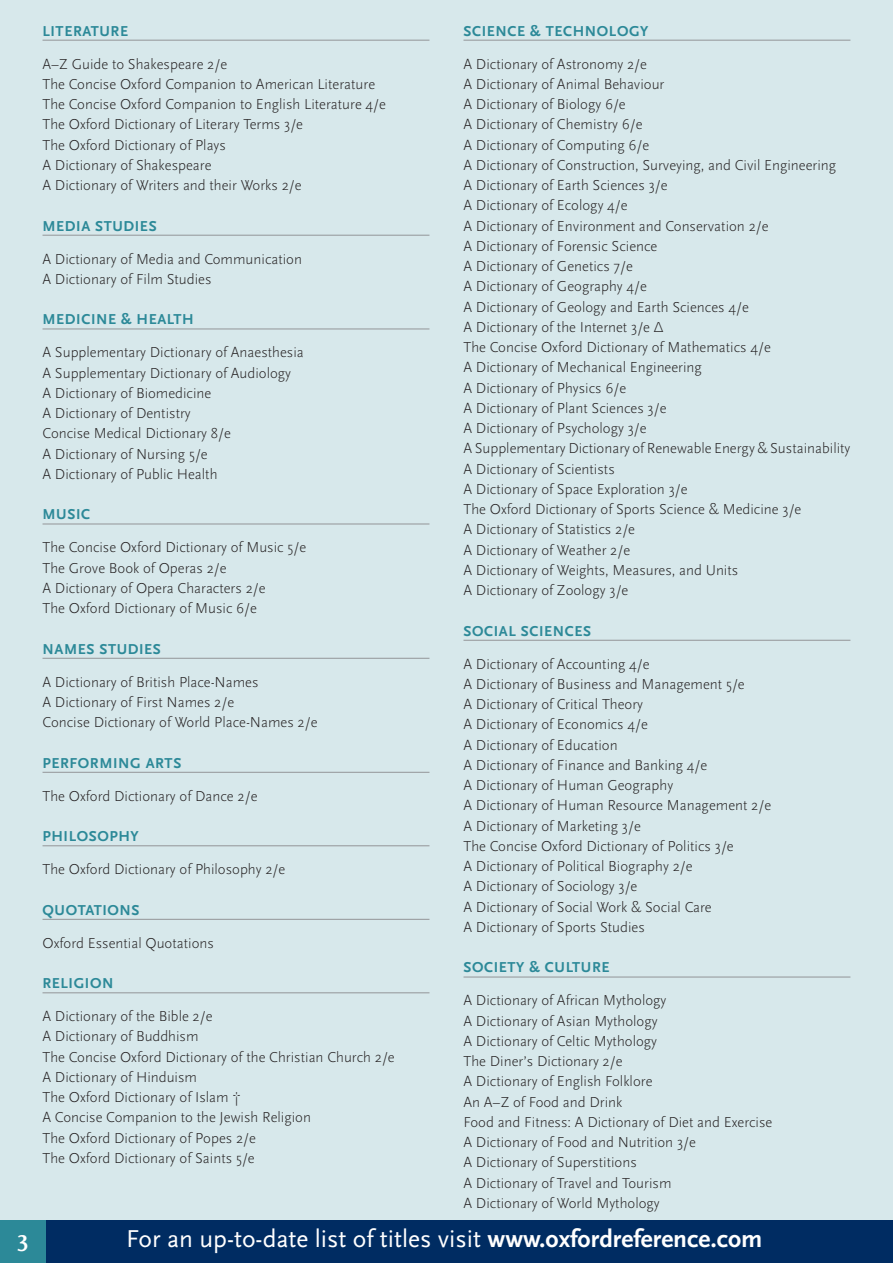
<style>
.page{position:relative;width:893px;height:1263px;background:#d7e8eb}
.page>*{position:absolute;margin:0;border:0;box-sizing:border-box;transform-origin:0 0}
.t1{font:25.5px "Scala Sans Pro";color:#fff}
.t2{font:700 24px "Scala Caps";color:#fff}
.t3{font:300 15px/20.2px "Scala Sans Pro";color:#231f20}
.t4{font:700 15px "Scala Sans Pro";letter-spacing:.04em;color:#2c8998}
.s1{font-weight:700}
</style>
<div class="page">
<div style="left:0;top:1220px;width:893px;height:43px;background:#002c62"></div>
<hr style="left:43px;top:40px;width:386px;height:1px;background:#939598">
<hr style="left:43px;top:235px;width:386px;height:1px;background:#939598">
<hr style="left:43px;top:329px;width:386px;height:1px;background:#939598">
<hr style="left:43px;top:524px;width:386px;height:1px;background:#939598">
<hr style="left:43px;top:658px;width:386px;height:1px;background:#939598">
<hr style="left:43px;top:772px;width:386px;height:1px;background:#939598">
<hr style="left:43px;top:845px;width:386px;height:1px;background:#939598">
<hr style="left:43px;top:919px;width:386px;height:1px;background:#939598">
<hr style="left:43px;top:992px;width:386px;height:1px;background:#939598">
<hr style="left:463px;top:40px;width:387px;height:1px;background:#939598">
<hr style="left:463px;top:640px;width:387px;height:1px;background:#939598">
<hr style="left:463px;top:977px;width:387px;height:1px;background:#939598">
<div style="left:0;top:1221px;width:46px;height:42px;background:#2c8998"></div>
<p class="t4" style="left:43px;top:22px;width:87px">LITERATURE</p>
<p class="t3" style="left:43px;top:54px;width:345px">A–Z Guide to Shakespeare 2/e<br>The Concise Oxford Companion to American Literature The Concise Oxford Companion to English Literature 4/e The Oxford Dictionary of Literary Terms 3/e<br>The Oxford Dictionary of Plays<br>A Dictionary of Shakespeare<br>A Dictionary of Writers and their Works 2/e</p>
<p class="t4" style="left:43px;top:217px;width:116px">MEDIA STUDIES</p>
<p class="t3" style="left:43px;top:249px;width:261px">A Dictionary of Media and Communication<br>A Dictionary of Film Studies</p>
<p class="t4" style="left:43px;top:311px;width:153px">MEDICINE &amp; HEALTH</p>
<p class="t3" style="left:43px;top:342px;width:263px">A Supplementary Dictionary of Anaesthesia<br>A Supplementary Dictionary of Audiology<br>A Dictionary of Biomedicine<br>A Dictionary of Dentistry<br>Concise Medical Dictionary 8/e<br>A Dictionary of Nursing 5/e<br>A Dictionary of Public Health</p>
<p class="t4" style="left:43px;top:506px;width:49px">MUSIC</p>
<p class="t3" style="left:43px;top:537px;width:265px">The Concise Oxford Dictionary of Music 5/e The Grove Book of Operas 2/e<br>A Dictionary of Opera Characters 2/e<br>The Oxford Dictionary of Music 6/e</p>
<p class="t4" style="left:43px;top:640px;width:120px">NAMES STUDIES</p>
<p class="t3" style="left:43px;top:672px;width:277px">A Dictionary of British Place-Names<br>A Dictionary of First Names 2/e<br>Concise Dictionary of World Place-Names 2/e</p>
<p class="t4" style="left:43px;top:754px;width:140px">PERFORMING ARTS</p>
<p class="t3" style="left:43px;top:786px;width:216px">The Oxford Dictionary of Dance 2/e</p>
<p class="t4" style="left:43px;top:827px;width:98px">PHILOSOPHY</p>
<p class="t3" style="left:43px;top:859px;width:244px">The Oxford Dictionary of Philosophy 2/e</p>
<p class="t4" style="left:43px;top:901px;width:99px">QUOTATIONS</p>
<p class="t3" style="left:43px;top:933px;width:173px">Oxford Essential Quotations</p>
<p class="t4" style="left:43px;top:974px;width:72px">RELIGION</p>
<p class="t3" style="left:43px;top:1006px;width:354px">A Dictionary of the Bible 2/e<br>A Dictionary of Buddhism<br>The Concise Oxford Dictionary of the Christian Church 2/e A Dictionary of Hinduism<br>The Oxford Dictionary of Islam †<br>A Concise Companion to the Jewish Religion<br>The Oxford Dictionary of Popes 2/e<br>The Oxford Dictionary of Saints 5/e</p>
<p class="t4" style="left:463px;top:22px;width:187px">SCIENCE &amp; TECHNOLOGY</p>
<p class="t3" style="left:463px;top:54px;width:388px">A Dictionary of Astronomy 2/e<br>A Dictionary of Animal Behaviour<br>A Dictionary of Biology 6/e<br>A Dictionary of Chemistry 6/e<br>A Dictionary of Computing 6/e<br>A Dictionary of Construction, Surveying, and Civil Engineering<br>A Dictionary of Earth Sciences 3/e<br>A Dictionary of Ecology 4/e<br>A Dictionary of Environment and Conservation 2/e<br>A Dictionary of Forensic Science<br>A Dictionary of Genetics 7/e<br>A Dictionary of Geography 4/e<br>A Dictionary of Geology and Earth Sciences 4/e<br>A Dictionary of the Internet 3/e Δ<br>The Concise Oxford Dictionary of Mathematics 4/e<br>A Dictionary of Mechanical Engineering<br>A Dictionary of Physics 6/e<br>A Dictionary of Plant Sciences 3/e<br>A Dictionary of Psychology 3/e<br>A Supplementary Dictionary of Renewable Energy &amp; Sustainability A Dictionary of Scientists<br>A Dictionary of Space Exploration 3/e<br>The Oxford Dictionary of Sports Science &amp; Medicine 3/e<br>A Dictionary of Statistics 2/e<br>A Dictionary of Weather 2/e<br>A Dictionary of Weights, Measures, and Units<br>A Dictionary of Zoology 3/e</p>
<p class="t4" style="left:463px;top:622px;width:129px">SOCIAL SCIENCES</p>
<p class="t3" style="left:463px;top:654px;width:309px">A Dictionary of Accounting 4/e<br>A Dictionary of Business and Management 5/e<br>A Dictionary of Critical Theory<br>A Dictionary of Economics 4/e<br>A Dictionary of Education<br>A Dictionary of Finance and Banking 4/e<br>A Dictionary of Human Geography<br>A Dictionary of Human Resource Management 2/e A Dictionary of Marketing 3/e<br>The Concise Oxford Dictionary of Politics 3/e<br>A Dictionary of Political Biography 2/e<br>A Dictionary of Sociology 3/e<br>A Dictionary of Social Work &amp; Social Care<br>A Dictionary of Sports Studies</p>
<p class="t4" style="left:463px;top:959px;width:147px">SOCIETY &amp; CULTURE</p>
<p class="t3" style="left:463px;top:990px;width:310px">A Dictionary of African Mythology<br>A Dictionary of Asian Mythology<br>A Dictionary of Celtic Mythology<br>The Diner’s Dictionary 2/e<br>A Dictionary of English Folklore<br>An A–Z of Food and Drink<br>Food and Fitness: A Dictionary of Diet and Exercise A Dictionary of Food and Nutrition 3/e<br>A Dictionary of Superstitions<br>A Dictionary of Travel and Tourism<br>A Dictionary of World Mythology</p>
<h2 class="t2" style="left:17px;top:1230px;width:13px">3</h2>
<h1 class="t1" style="left:126px;top:1223px;width:638px">For an up-to-date list of titles visit <span class="s1">www.oxfordreference.com</span></h1>
</div>
